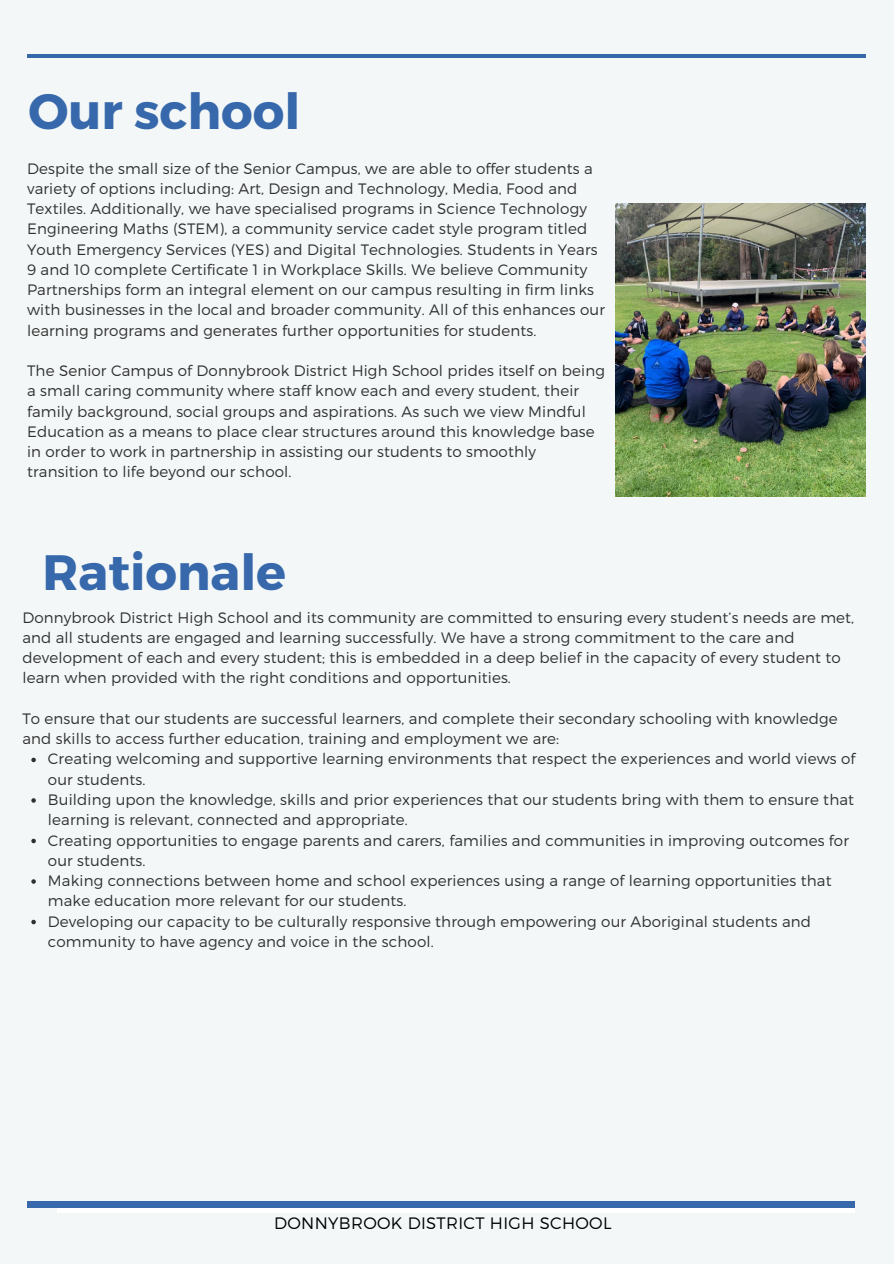
<style>
.page{position:relative;width:894px;height:1264px;background:#fff}
.page>*{position:absolute;margin:0;border:0;box-sizing:border-box;transform-origin:0 0}
.t1{font:700 49.65px "Montserrat";color:#3668ab}
.t2{font:300 16.5px "Montserrat";letter-spacing:.02em;color:#000}
.t3{font:300 15px/20.2px "Montserrat";letter-spacing:.01em;color:#303030}
</style>
<div class="page">
<div style="left:0;top:0;width:893px;height:1263px;background:#f3f7f7"></div>
<div style="left:57px;top:1207px;width:797px;height:6px;background:#fff"></div>
<img style="left:615px;top:204px;width:250px;height:292px">
<hr style="left:27px;top:54px;width:838px;height:4px;background:#3668ab">
<div style="left:27px;top:1201px;width:827px;height:7px;background:#3668ab"></div>
<svg style="left:31px;top:757px;width:5px;height:5px"></svg>
<svg style="left:31px;top:798px;width:5px;height:4px"></svg>
<svg style="left:31px;top:838px;width:5px;height:5px"></svg>
<svg style="left:31px;top:879px;width:5px;height:4px"></svg>
<svg style="left:31px;top:919px;width:5px;height:5px"></svg>
<p class="t1" style="left:28px;top:79px;width:273px">Our school</p>
<h1 class="t3" style="left:27px;top:157px;width:579px">Despite the small size of the Senior Campus, we are able to offer students a variety of options including: Art, Design and Technology, Media, Food and Textiles. Additionally, we have specialised programs in Science Technology Engineering Maths (STEM), a community service cadet style program titled Youth Emergency Services (YES) and Digital Technologies. Students in Years 9 and 10 complete Certificate 1 in Workplace Skills. We believe Community Partnerships form an integral element on our campus resulting in firm links with businesses in the local and broader community. All of this enhances our learning programs and generates further opportunities for students.</h1>
<p class="t3" style="left:27px;top:360px;width:579px">The Senior Campus of Donnybrook District High School prides itself on being a small caring community where staff know each and every student, their family background, social groups and aspirations. As such we view Mindful Education as a means to place clear structures around this knowledge base in order to work in partnership in assisting our students to smoothly transition to life beyond our school.</p>
<h2 class="t1" style="left:43px;top:540px;width:245px">Rationale</h2>
<p class="t3" style="left:22px;top:606px;width:833px">Donnybrook District High School and its community are committed to ensuring every student’s needs are met, and all students are engaged and learning successfully. We have a strong commitment to the care and development of each and every student; this is embedded in a deep belief in the capacity of every student to learn when provided with the right conditions and opportunities.</p>
<h1 class="t3" style="left:22px;top:707px;width:816px">To ensure that our students are successful learners, and complete their secondary schooling with knowledge and skills to access further education, training and employment we are:</h1>
<p class="t3" style="left:48px;top:748px;width:808px">Creating welcoming and supportive learning environments that respect the experiences and world views of our students.</p>
<p class="t3" style="left:48px;top:788px;width:807px">Building upon the knowledge, skills and prior experiences that our students bring with them to ensure that learning is relevant, connected and appropriate.</p>
<p class="t3" style="left:48px;top:829px;width:802px">Creating opportunities to engage parents and carers, families and communities in improving outcomes for our students.</p>
<p class="t3" style="left:48px;top:869px;width:785px">Making connections between home and school experiences using a range of learning opportunities that make education more relevant for our students.</p>
<p class="t3" style="left:48px;top:910px;width:764px">Developing our capacity to be culturally responsive through empowering our Aboriginal students and community to have agency and voice in the school.</p>
<p class="t2" style="left:274px;top:1212px;width:339px">DONNYBROOK DISTRICT HIGH SCHOOL</p>
</div>
